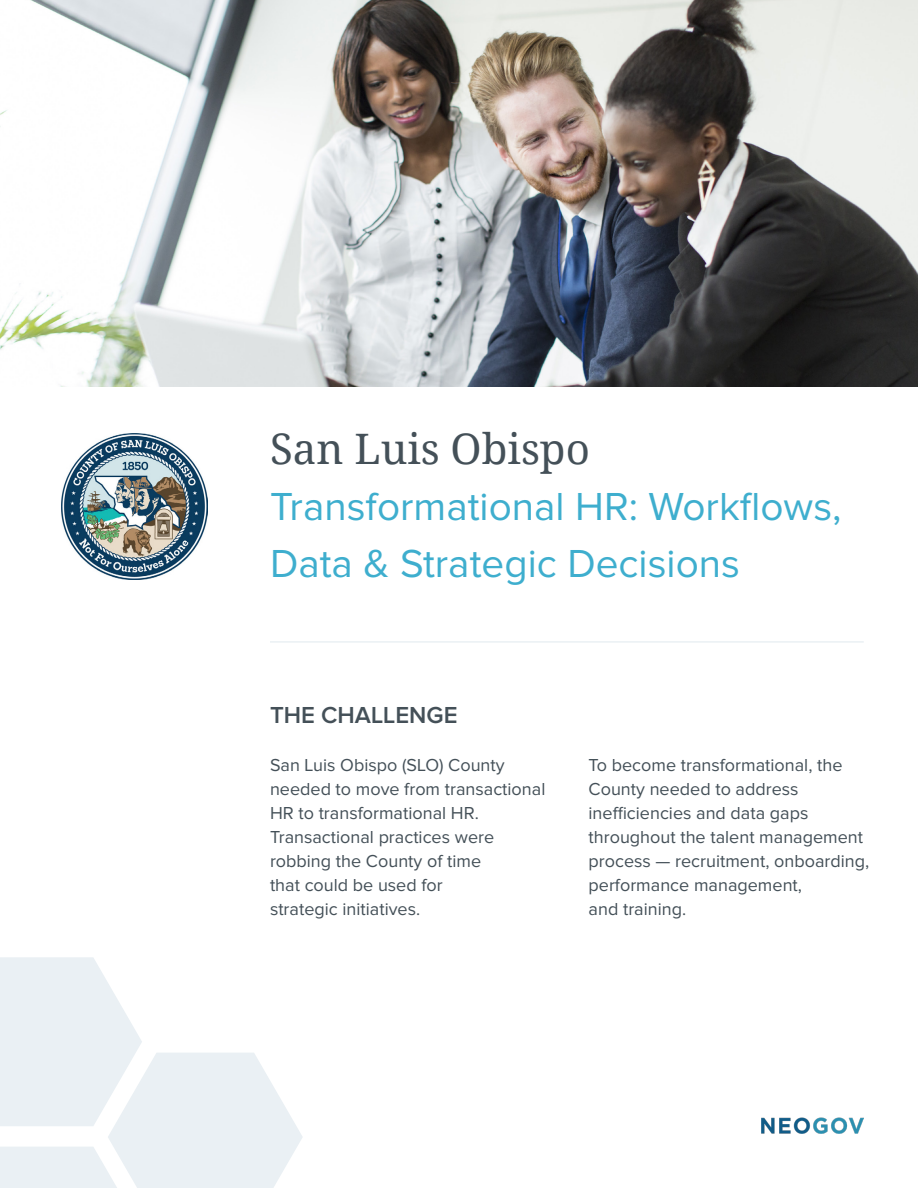
<style>
.page{position:relative;width:918px;height:1188px;background:#fff}
.page>*{position:absolute;margin:0;border:0;box-sizing:border-box;transform-origin:0 0}
.t1{font:42px "Noto Serif";color:#445058}
.t2{font:40.5px/57px "Proxima Nova";color:#3eaece}
.t3{font:600 24px "Proxima Nova";color:#445058}
.t4{font:18px/24px "Proxima Nova";color:#445058}
</style>
<div class="page">
<svg style="left:0;top:957px;width:303px;height:231px"></svg>
<hr style="left:270px;top:641px;width:594px;height:2px;background:#eaf0f4">
<img style="left:0;top:0;width:918px;height:387px">
<img style="left:62px;top:433px;width:146px;height:146px">
<img style="left:761px;top:1117px;width:103px;height:17px">
<h1 class="t1" style="left:270px;top:420px;width:321px">San Luis Obispo</h1>
<h2 class="t2" style="left:270px;top:480px;width:573px">Transformational HR: Workflows,<br>Data &amp; Strategic Decisions</h2>
<h3 class="t3" style="left:270px;top:704px;width:189px">THE CHALLENGE</h3>
<p class="t4" style="left:270px;top:753px;width:277px">San Luis Obispo (SLO) County needed to move from transactional<br>HR to transformational HR.<br>Transactional practices were robbing the County of time<br>that could be used for<br>strategic initiatives.</p>
<p class="t4" style="left:589px;top:753px;width:282px">To become transformational, the<br>County needed to address inefficiencies and data gaps throughout the talent management process — recruitment, onboarding, performance management,<br>and training.</p>
</div>
